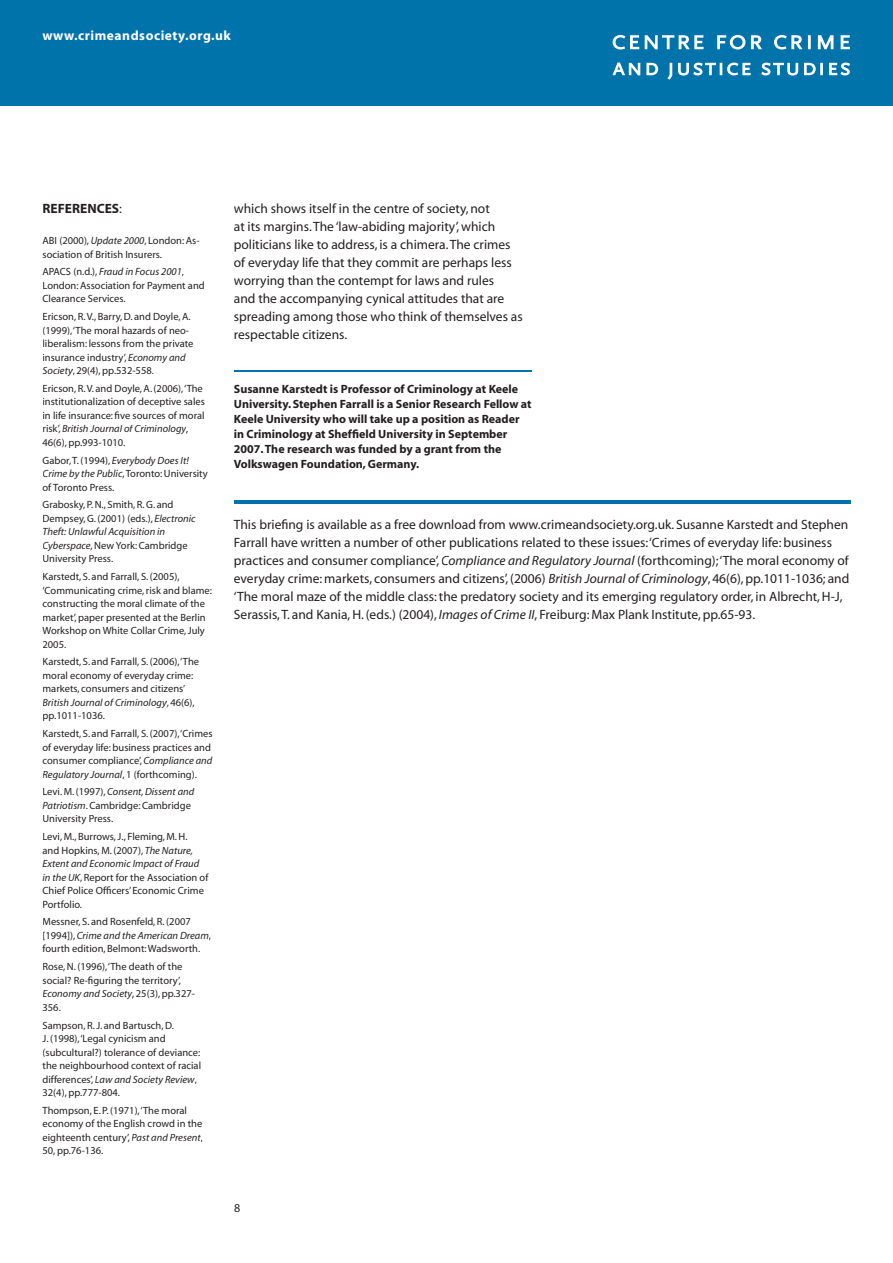
<style>
.page{position:relative;width:893px;height:1263px;background:#fff}
.page>*{position:absolute;margin:0;border:0;box-sizing:border-box;transform-origin:0 0}
.t1{font:13.5px/18px "Myriad";color:#231f20}
.t2{font:700 13.5px "Myriad";letter-spacing:.04em;color:#fff}
.t3{font:700 13.5px "Myriad";color:#231f20}
.t4{font:700 12px/15px "Myriad";color:#231f20}
.t5{font:12px "Myriad";color:#231f20}
.t6{font:10.5px/13.5px "Myriad";color:#231f20}
.s1{font-weight:400}
.s2{font-style:italic}
</style>
<div class="page">
<div style="left:0;top:0;width:893px;height:106px;background:#0073ab"></div>
<svg style="left:612px;top:63px;width:28px;height:12px"></svg>
<svg style="left:646px;top:63px;width:12px;height:12px"></svg>
<svg style="left:667px;top:63px;width:5px;height:17px"></svg>
<svg style="left:678px;top:63px;width:73px;height:13px"></svg>
<svg style="left:761px;top:63px;width:37px;height:13px"></svg>
<svg style="left:804px;top:63px;width:19px;height:12px"></svg>
<svg style="left:829px;top:63px;width:21px;height:12px"></svg>
<svg style="left:613px;top:35px;width:26px;height:14px"></svg>
<svg style="left:645px;top:35px;width:59px;height:14px"></svg>
<svg style="left:717px;top:35px;width:28px;height:14px"></svg>
<svg style="left:751px;top:35px;width:11px;height:14px"></svg>
<svg style="left:774px;top:35px;width:28px;height:14px"></svg>
<svg style="left:808px;top:35px;width:3px;height:14px"></svg>
<svg style="left:818px;top:35px;width:15px;height:14px"></svg>
<svg style="left:841px;top:35px;width:9px;height:14px"></svg>
<hr style="left:234px;top:501px;width:616px;height:3px;background:#0073ab">
<hr style="left:234px;top:370px;width:297px;height:1px;background:#0073ab">
<p class="t2" style="left:43px;top:29px;width:190px">www.crimeandsociety.org.uk</p>
<p class="t3" style="left:43px;top:201px;width:81px">REFERENCES<span class="s1">:</span></p>
<p class="t6" style="left:43px;top:234px;width:159px">ABI (2000), <span class="s2">Update 2000</span>, London: As&shy;sociation of British Insurers.</p>
<p class="t6" style="left:43px;top:266px;width:164px">APACS (n.d.), <span class="s2">Fraud in Focus 2001</span>,<br>London: Association for Payment and<br>Clearance Services.</p>
<p class="t6" style="left:43px;top:310px;width:152px">Ericson, R. V., Barry, D. and Doyle, A. (1999), ‘The moral hazards of neo&shy;liberalism: lessons from the private insurance industry’, <span class="s2">Economy and Society</span>, 29(4), pp.532-558.</p>
<p class="t6" style="left:43px;top:382px;width:164px">Ericson, R. V. and Doyle, A. (2006), ‘The institutionalization of deceptive sales in life insurance: five sources of moral risk’, <span class="s2">British Journal of Criminology</span>, 46(6), pp.993-1010.</p>
<p class="t6" style="left:43px;top:454px;width:167px">Gabor, T. (1994), <span class="s2">Everybody Does It!<br>Crime by the Public</span>, Toronto: University of Toronto Press.</p>
<p class="t6" style="left:43px;top:499px;width:155px">Grabosky, P. N., Smith, R. G. and<br>Dempsey, G. (2001) (eds.), <span class="s2">Electronic<br>Theft: Unlawful Acquisition in<br>Cyberspace</span>, New York: Cambridge<br>University Press.</p>
<p class="t6" style="left:43px;top:570px;width:171px">Karstedt, S. and Farrall, S. (2005), ‘Communicating crime, risk and blame: constructing the moral climate of the market’, paper presented at the Berlin<br>Workshop on White Collar Crime, July<br>2005.</p>
<p class="t6" style="left:43px;top:656px;width:158px">Karstedt, S. and Farrall, S. (2006), ‘The moral economy of everyday crime: markets, consumers and citizens’<br><span class="s2">British Journal of Criminology</span>, 46(6), pp.1011-1036.</p>
<p class="t6" style="left:43px;top:727px;width:172px">Karstedt, S. and Farrall, S. (2007), ‘Crimes of everyday life: business practices and consumer compliance’, <span class="s2">Compliance and Regulatory Journal</span>, 1 (forthcoming).</p>
<p class="t6" style="left:43px;top:786px;width:153px">Levi. M. (1997), <span class="s2">Consent, Dissent and<br>Patriotism</span>. Cambridge: Cambridge<br>University Press.</p>
<p class="t6" style="left:43px;top:830px;width:167px">Levi, M., Burrows, J., Fleming, M. H.<br>and Hopkins, M. (2007), <span class="s2">The Nature,<br>Extent and Economic Impact of Fraud in the UK</span>, Report for the Association of<br>Chief Police Officers’ Economic Crime<br>Portfolio.</p>
<p class="t6" style="left:43px;top:916px;width:170px">Messner, S. and Rosenfeld, R. (2007 [1994]), <span class="s2">Crime and the American Dream</span>, fourth edition, Belmont: Wadsworth.</p>
<p class="t6" style="left:43px;top:960px;width:154px">Rose, N. (1996), ‘The death of the social? Re-figuring the territory’,<br><span class="s2">Economy and Society</span>, 25(3), pp.327-<br>356.</p>
<p class="t6" style="left:43px;top:1019px;width:160px">Sampson, R. J. and Bartusch, D.<br>J. (1998), ‘Legal cynicism and (subcultural?) tolerance of deviance: the neighbourhood context of racial differences’, <span class="s2">Law and Society Review</span>,<br>32(4), pp.777-804.</p>
<p class="t6" style="left:43px;top:1104px;width:162px">Thompson, E. P. (1971), ‘The moral economy of the English crowd in the eighteenth century’, <span class="s2">Past and Present</span>,<br>50, pp.76-136.</p>
<p class="t1" style="left:234px;top:200px;width:290px">which shows itself in the centre of society, not<br>at its margins. The ‘law-abiding majority’, which politicians like to address, is a chimera. The crimes of everyday life that they commit are perhaps less worrying than the contempt for laws and rules<br>and the accompanying cynical attitudes that are spreading among those who think of themselves as respectable citizens.</p>
<p class="t4" style="left:234px;top:381px;width:299px">Susanne Karstedt is Professor of Criminology at Keele University. Stephen Farrall is a Senior Research Fellow at Keele University who will take up a position as Reader in Criminology at Sheffield University in September 2007. The research was funded by a grant from the Volkswagen Foundation, Germany.</p>
<p class="t1" style="left:234px;top:516px;width:617px">This briefing is available as a free download from www.crimeandsociety.org.uk. Susanne Karstedt and Stephen Farrall have written a number of other publications related to these issues: ‘Crimes of everyday life: business practices and consumer compliance’,<span class="s2">Compliance and Regulatory Journal</span> (forthcoming); ‘The moral economy of everyday crime: markets, consumers and citizens’, (2006) <span class="s2">British Journal of Criminology</span>, 46(6), pp.1011-1036; and ‘The moral maze of the middle class: the predatory society and its emerging regulatory order, in Albrecht, H-J, Serassis, T. and Kania, H. (eds.) (2004), <span class="s2">Images of Crime II</span>, Freiburg: Max Plank Institute, pp.65-93.</p>
<p class="t5" style="left:234px;top:1202px;width:8px">8</p>
</div>
